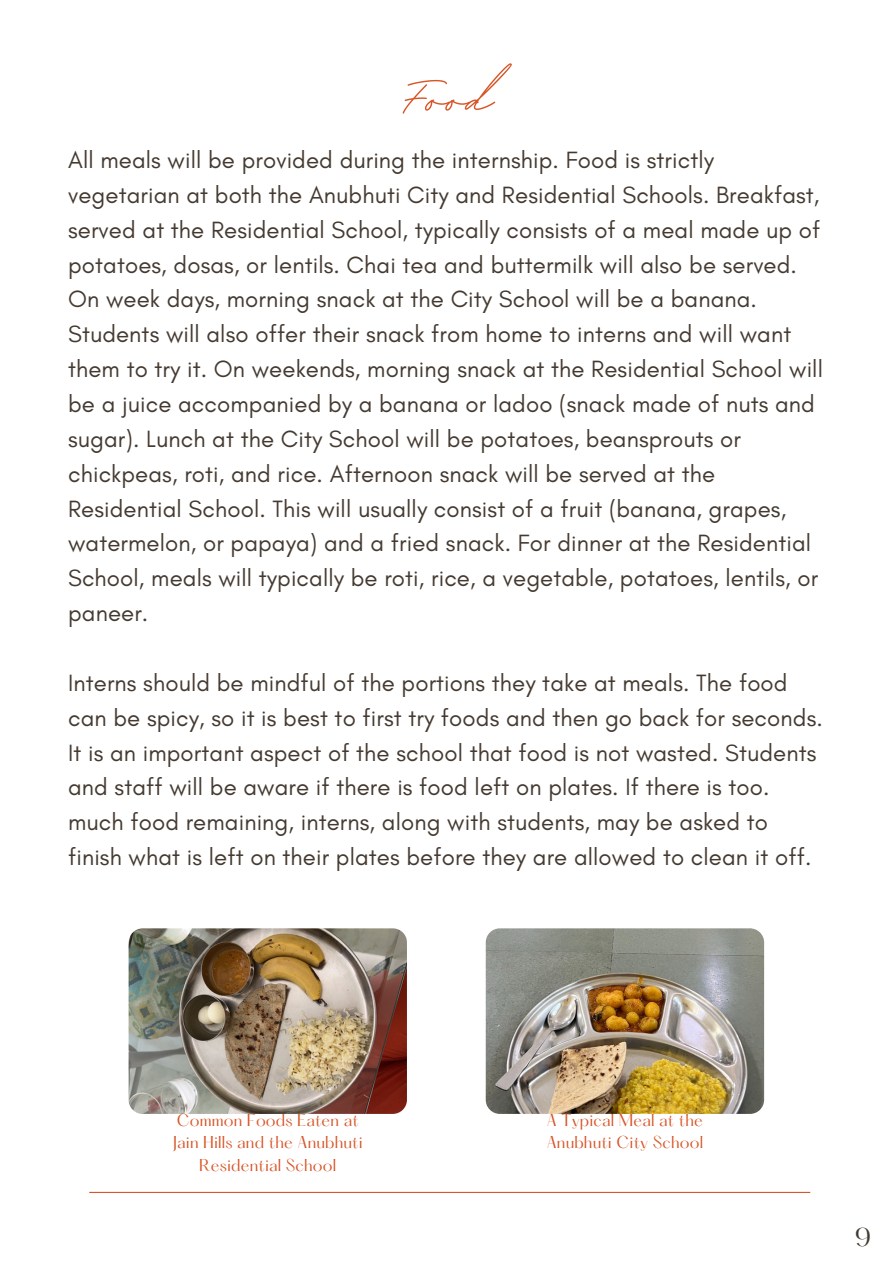
<style>
.page{position:relative;width:893px;height:1264px;background:#fff}
.page>*{position:absolute;margin:0;border:0;box-sizing:border-box;transform-origin:0 0}
.t1{font:700 89.85px "BD Script";color:#d85528}
.t2{font:24px/34.8px "Glacial Indifference";letter-spacing:.005em;color:#443a31}
.t3{font:22.5px "Hatton";color:#443a31}
.t4{font:15px/22.5px "Hatton";letter-spacing:.01em;color:#d85528;text-align:center}
</style>
<div class="page">
<hr style="left:89px;top:1191px;width:721px;height:1px;background:#d85528">
<img style="left:129px;top:928px;width:278px;height:185px;border-radius:14px">
<img style="left:485px;top:928px;width:279px;height:185px;border-radius:14px">
<p class="t1" style="left:400px;top:39px;width:94px">Food</p>
<p class="t2" style="left:68px;top:142px;width:756px">All meals will be provided during the internship. Food is strictly vegetarian at both the Anubhuti City and Residential Schools. Breakfast, served at the Residential School, typically consists of a meal made up of potatoes, dosas, or lentils. Chai tea and buttermilk will also be served.<br>On week days, morning snack at the City School will be a banana.<br>Students will also offer their snack from home to interns and will want them to try it. On weekends, morning snack at the Residential School will be a juice accompanied by a banana or ladoo (snack made of nuts and sugar). Lunch at the City School will be potatoes, beansprouts or chickpeas, roti, and rice. Afternoon snack will be served at the Residential School. This will usually consist of a fruit (banana, grapes, watermelon, or papaya) and a fried snack. For dinner at the Residential School, meals will typically be roti, rice, a vegetable, potatoes, lentils, or paneer.</p>
<p class="t2" style="left:68px;top:665px;width:756px">Interns should be mindful of the portions they take at meals. The food can be spicy, so it is best to first try foods and then go back for seconds.<br>It is an important aspect of the school that food is not wasted. Students and staff will be aware if there is food left on plates. If there is too. much food remaining, interns, along with students, may be asked to finish what is left on their plates before they are allowed to clean it off.</p>
<p class="t4" style="left:173px;top:1110px;width:191px">Common Foods Eaten at<br>Jain Hills and the Anubhuti<br>Residential School</p>
<p class="t4" style="left:546px;top:1110px;width:158px;text-align:left">A Typical Meal at the<br>Anubhuti City School</p>
<p class="t3" style="left:854px;top:1226px;width:18px">9</p>
</div>
